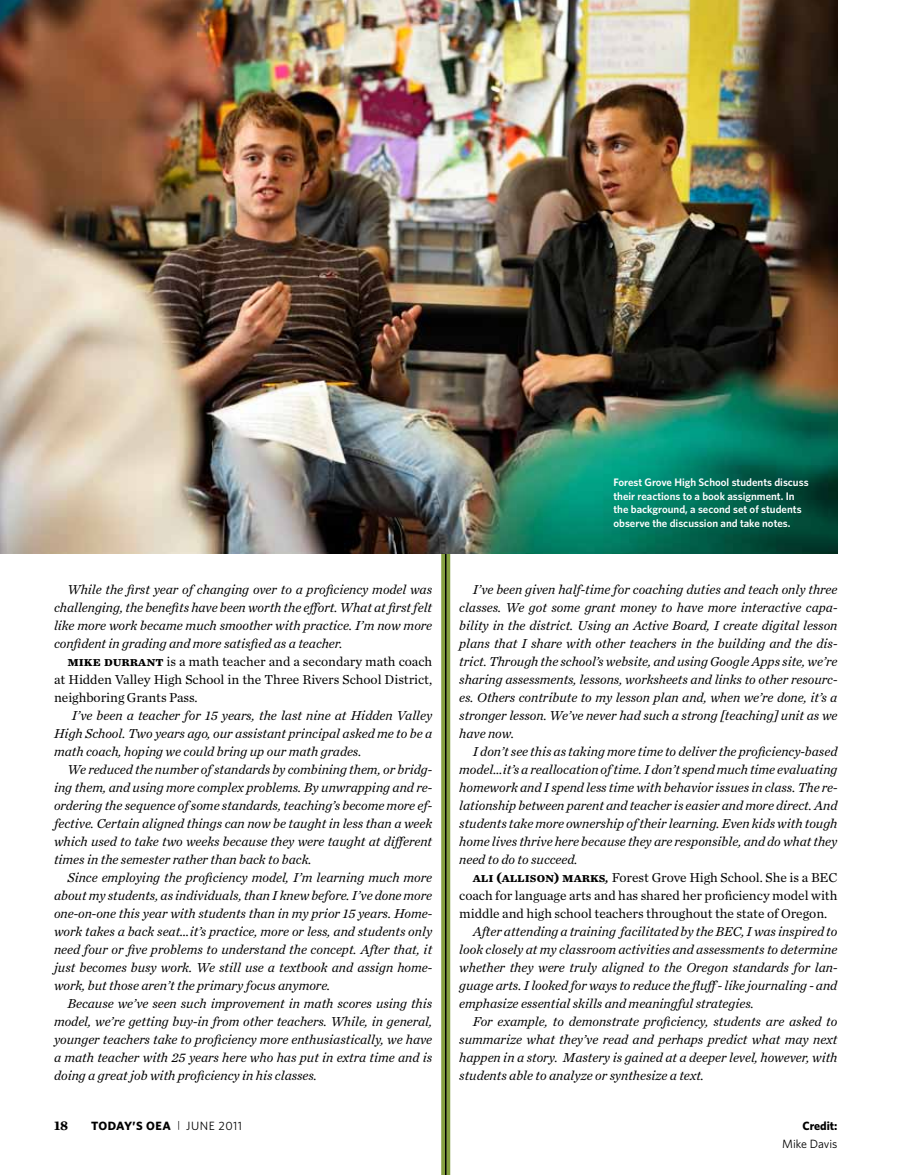
<style>
.page{position:relative;width:905px;height:1175px;background:#fff}
.page>*{position:absolute;margin:0;border:0;box-sizing:border-box;transform-origin:0 0}
.t1{font:italic 13.5px/18px "Chronicle Text G1";color:#000;text-align:justify}
.t2{font:13.5px/18px "Chronicle Text G1";color:#000;text-align:justify}
.t3{font:700 13.5px "Chronicle Text G1";color:#000}
.t4{font:12px "Whitney";letter-spacing:.035em;color:#000}
.t5{font:700 12px "Whitney";color:#000}
.t6{font:12px "Whitney";color:#000}
.t7{font:600 10.8px/13.5px "Whitney";color:#fff}
.s1{font-weight:700}
.s2{font-family:"Chronicle Text G1 Semi";font-style:italic}
</style>
<div class="page">
<svg style="left:441px;top:553px;width:9px;height:621px;background:#7f9842"></svg>
<hr style="left:445px;top:0;width:1px;height:1174px;background:#000">
<img style="left:0;top:0;width:837px;height:553px">
<p class="t1" style="left:54px;top:580px;width:380px;text-indent:14px">While the first year of changing over to a proficiency model was challenging, the benefits have been worth the effort. What at first felt like more work became much smoother with practice. I’m now more confident in grading and more satisfied as a teacher.</p>
<p class="t2" style="left:54px;top:652px;width:380px;text-indent:14px"><span class="s1">Mike Durrant</span> is a math teacher and a secondary math coach at Hidden Valley High School in the Three Rivers School District, neighboring Grants Pass.</p>
<p class="t1" style="left:54px;top:706px;width:380px;text-indent:18px">I’ve been a teacher for 15 years, the last nine at Hidden Valley High School. Two years ago, our assistant principal asked me to be a math coach, hoping we could bring up our math grades.</p>
<p class="t1" style="left:54px;top:760px;width:380px;text-indent:14px">We reduced the number of standards by combining them, or bridg&shy;ing them, and using more complex problems. By unwrapping and re&shy;ordering the sequence of some standards, teaching’s become more ef&shy;fective. Certain aligned things can now be taught in less than a week which used to take two weeks because they were taught at different times in the semester rather than back to back.</p>
<p class="t1" style="left:54px;top:868px;width:380px;text-indent:14px">Since employing the proficiency model, I’m learning much more about my students, as individuals, than I knew before. I’ve done more one-on-one this year with students than in my prior 15 years. Home&shy;work takes a back seat…it’s practice, more or less, and students only need four or five problems to understand the concept. After that, it just becomes busy work. We still use a textbook and assign home&shy;work, but those aren’t the primary focus anymore.</p>
<p class="t1" style="left:54px;top:994px;width:380px;text-indent:14px">Because we’ve seen such improvement in math scores using this model, we’re getting buy-in from other teachers. While, in general, younger teachers take to proficiency more enthusiastically, we have a math teacher with 25 years here who has put in extra time and is doing a great job with proficiency in his classes.</p>
<p class="t7" style="left:613px;top:475px;width:197px">Forest G rove High School students discuss their reactions to a book assignment. I n the background, a second set of students observe the discussion and take notes.</p>
<p class="t1" style="left:459px;top:580px;width:380px;text-indent:14px">I’ve been given half-time for coaching duties and teach only three classes. We got some grant money to have more interactive capa&shy;bility in the district. Using an Active Board, I create digital lesson plans that I share with other teachers in the building and the dis&shy;trict. Through the school’s website, and using Google Apps site, we’re sharing assessments, lessons, worksheets and links to other resourc&shy;es. Others contribute to my lesson plan and, when we’re done, it’s a stronger lesson. We’ve never had such a strong [teaching] unit as we have now.</p>
<p class="t1" style="left:459px;top:742px;width:380px;text-indent:14px">I don’t see this as taking more time to deliver the proficiency-based model…it’s a reallocation of time. I don’t spend much time evaluating homework and I spend less time with behavior issues in class. The re&shy;lationship between parent and teacher is easier and more direct. And students take more ownership of their learning. Even kids with tough home lives thrive here because they are responsible, and do what they need to do to succeed.</p>
<p class="t2" style="left:459px;top:868px;width:380px;text-indent:13px"><span class="s1">Ali (Allison) Marks</span><span class="s2">,</span> Forest Grove High School. She is a BEC coach for language arts and has shared her proficiency model with middle and high school teachers throughout the state of Oregon.</p>
<p class="t1" style="left:459px;top:921px;width:379px;text-indent:14px">After attending a training facilitated by the BEC, I was inspired to look closely at my classroom activities and assessments to determine whether they were truly aligned to the Oregon standards for lan&shy;guage arts. I looked for ways to reduce the fluff - like journaling - and emphasize essential skills and meaningful strategies.</p>
<p class="t1" style="left:459px;top:1011px;width:379px;text-indent:14px">For example, to demonstrate proficiency, students are asked to summarize what they’ve read and perhaps predict what may next happen in a story. Mastery is gained at a deeper level, however, with students able to analyze or synthesize a text.</p>
<p class="t5" style="left:91px;top:1117px;width:17px">TODAY</p>
<p class="t4" style="left:133px;top:1117px;width:111px"><span class="s1">’S OEA</span> <sup>|</sup> Jun e 2011</p>
<p class="t3" style="left:54px;top:1114px;width:16px">18</p>
<p class="t5" style="left:802px;top:1117px;width:36px">CREDIT:</p>
<p class="t6" style="left:782px;top:1135px;width:57px">M ike Davis</p>
</div>
